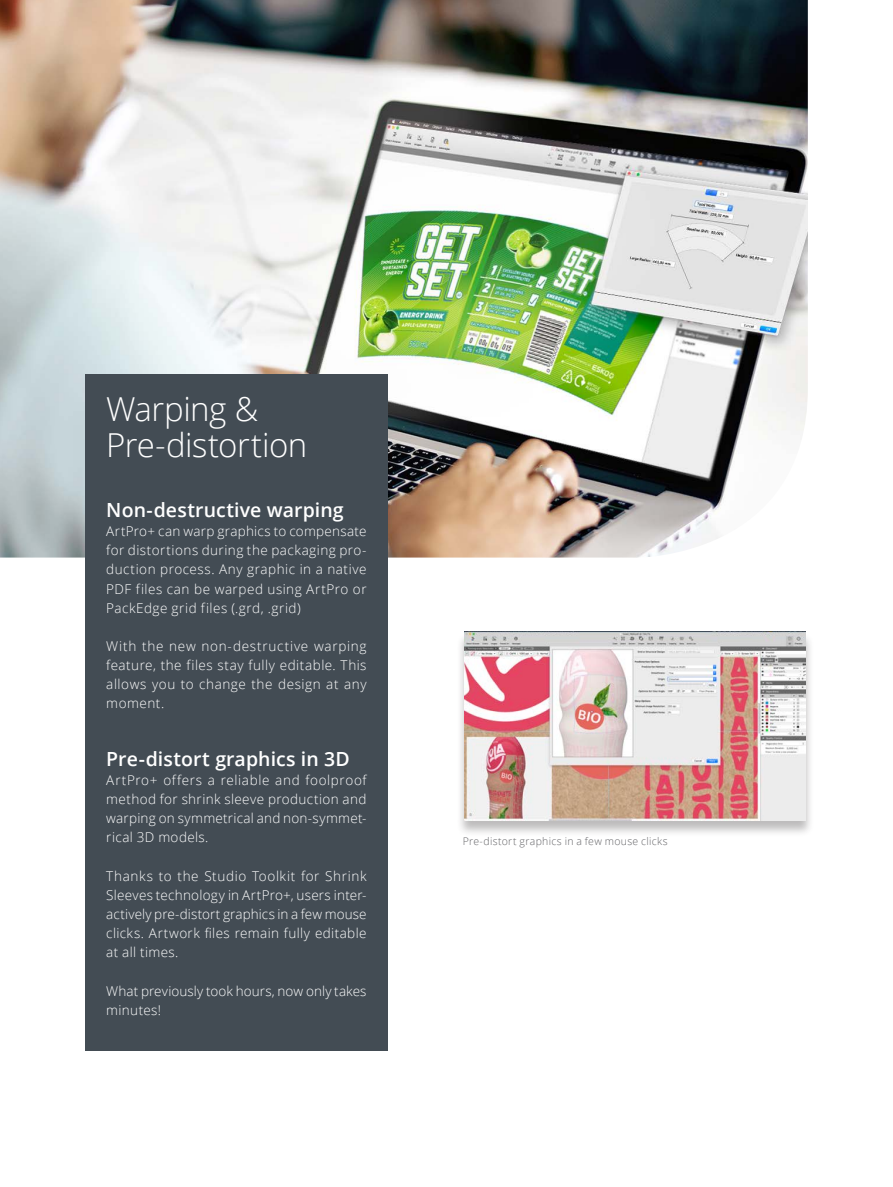
<style>
.page{position:relative;width:893px;height:1187px;background:#fff}
.page>*{position:absolute;margin:0;border:0;box-sizing:border-box;transform-origin:0 0}
.Heading_1{font:300 33px/36px "Open Sans";letter-spacing:-.015em;color:#fff}
.Heading_2{font:600 19.5px "Open Sans";letter-spacing:.005em;color:#fff}
.Body_text_US{font:300 13.5px/19.2px "Open Sans";letter-spacing:.03em;color:#fff;text-align:justify}
.Body_text_US-2{font:300 13.5px/19.2px "Open Sans";letter-spacing:.005em;color:#fff}
.t1{font:300 10.5px "Open Sans";letter-spacing:.03em;color:#636366}
</style>
<div class="page">
<img style="left:0;top:0;width:808px;height:557px">
<div style="left:456px;top:632px;width:358px;height:204px;background:#231f20;opacity:.3"></div>
<img style="left:464px;top:631px;width:342px;height:189px">
<div style="left:85px;top:374px;width:303px;height:676px;background:#434c54"></div>
<p class="Heading_1" style="left:106px;top:390px;width:203px">Warping &amp;<br>Pre-distortion</p>
<p class="Heading_2" style="left:106px;top:496px;width:239px">Non-destructive warping</p>
<p class="Body_text_US" style="left:106px;top:521px;width:262px">ArtPro+ can warp graphics to compensate for distortions during the packaging pro&shy;duction process. Any graphic in a native PDF files can be warped using ArtPro or PackEdge grid files (.grd, .grid)</p>
<p class="Body_text_US" style="left:106px;top:636px;width:262px">With the new non-destructive warping feature, the files stay fully editable. This allows you to change the design at any moment.</p>
<p class="Heading_2" style="left:106px;top:745px;width:245px">Pre-distort graphics in 3D</p>
<p class="Body_text_US" style="left:106px;top:770px;width:262px">ArtPro+ offers a reliable and foolproof method for shrink sleeve production and warping on symmetrical and non-symmet&shy;rical 3D models.</p>
<p class="Body_text_US" style="left:106px;top:865px;width:262px">Thanks to the Studio Toolkit for Shrink Sleeves technology in ArtPro+, users inter&shy;actively pre-distort graphics in a few mouse clicks. Artwork files remain fully editable at all times.</p>
<p class="Body_text_US-2" style="left:106px;top:980px;width:262px">What previously took hours, now only takes minutes!</p>
<p class="t1" style="left:463px;top:834px;width:207px">Pre-distort graphics in a few mouse clicks</p>
</div>
